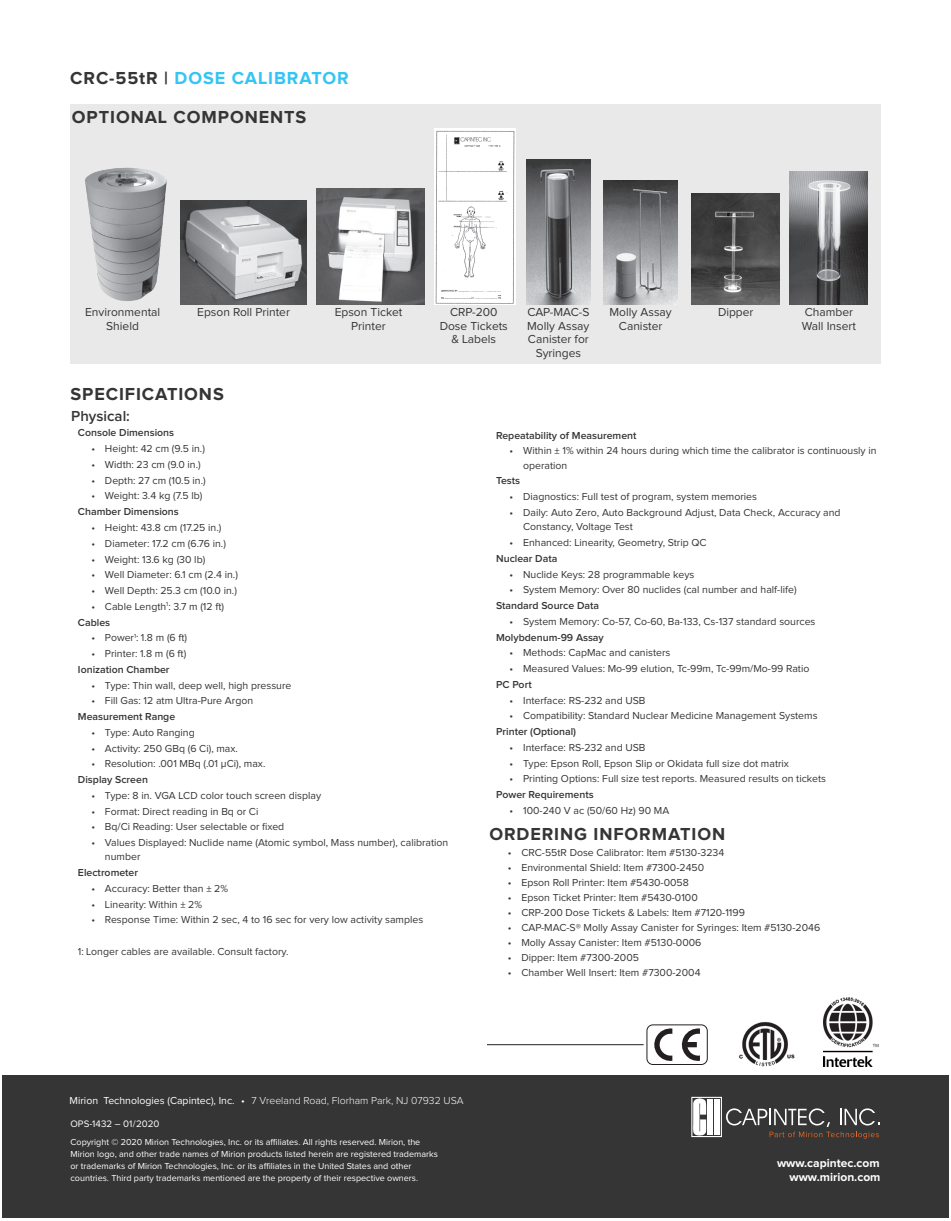
<style>
.page{position:relative;width:951px;height:1221px;background:#fff}
.page>*{position:absolute;margin:0;border:0;box-sizing:border-box;transform-origin:0 0}
.Small_Header{font:700 18px "Proxima Nova";letter-spacing:.05em;color:#363536}
.Small_Header-2{font:700 18px "Proxima Nova";letter-spacing:.05em;color:#33c5f3}
.Body_Copy_Small{font:600 15px "Proxima Nova";color:#363536}
.Body_Copy_Small-2{font:12px/13.5px "Proxima Nova";color:#363536;text-align:center}
.Body_Copy{font:700 12px "Proxima Nova";color:#fff}
.spec_bullet{font:10.5px/14.2px "Proxima Nova";color:#363536}
.spec_bullet-2{font:600 10.5px "Proxima Nova";color:#363536}
.Body_Copy-2{font:300 10.5px "Proxima Nova";color:#fff}
.Body_Copy-3{font:9.75px "Proxima Nova";color:#fff}
.Body_Copy-4{font:9px/12px "Proxima Nova";color:#fff}
.s1{color:#363536}
.s2{font-weight:400}
</style>
<div class="page">
<div style="left:70px;top:104px;width:811px;height:260px;background:#e9e9e9"></div>
<img style="left:181px;top:201px;width:125px;height:103px">
<img style="left:316px;top:189px;width:109px;height:115px">
<img style="left:434px;top:129px;width:82px;height:175px">
<img style="left:85px;top:167px;width:82px;height:134px">
<img style="left:789px;top:171px;width:78px;height:133px">
<img style="left:691px;top:193px;width:88px;height:111px">
<img style="left:526px;top:159px;width:64px;height:145px">
<img style="left:603px;top:181px;width:74px;height:123px">
<div style="left:2px;top:1074px;width:946px;height:143px;background:#363536"></div>
<svg style="left:681px;top:1028px;width:19px;height:33px"></svg>
<svg style="left:654px;top:1028px;width:18px;height:33px"></svg>
<div style="left:646px;top:1024px;width:61px;height:40px;border:1px solid #231f20;border-radius:6px"></div>
<hr style="left:487px;top:1044px;width:156px;height:1px;background:#231f20">
<img style="left:739px;top:1022px;width:56px;height:44px">
<img style="left:823px;top:997px;width:56px;height:69px">
<div style="left:691px;top:1096px;width:30px;height:41px;border:1px solid #fff"></div>
<div style="left:707px;top:1099px;width:6px;height:35px;background:#fff"></div>
<div style="left:713px;top:1099px;width:6px;height:35px;background:#fff"></div>
<svg style="left:693px;top:1098px;width:13px;height:37px"></svg>
<svg style="left:726px;top:1108px;width:153px;height:30px"></svg>
<p class="Small_Header-2" style="left:70px;top:70px;width:280px"><span class="s1">CRC-55tR |</span> DOSE CALIBRATOR</p>
<p class="Small_Header" style="left:72px;top:109px;width:236px">OPTIONAL COMPONENTS</p>
<p class="Body_Copy_Small-2" style="left:85px;top:306px;width:77px">Environmental<br>Shield</p>
<p class="Body_Copy_Small-2" style="left:801px;top:306px;width:56px;text-align:left">Chamber<br>Wall Insert</p>
<p class="Body_Copy_Small-2" style="left:197px;top:306px;width:94px">Epson Roll Printer</p>
<p class="Body_Copy_Small-2" style="left:334px;top:306px;width:69px">Epson Ticket<br>Printer</p>
<p class="Body_Copy_Small-2" style="left:439px;top:306px;width:70px">CRP-200<br>Dose Tickets &amp; Labels</p>
<p class="Body_Copy_Small-2" style="left:527px;top:306px;width:64px">CAP-MAC-S</p>
<p class="Body_Copy_Small-2" style="left:718px;top:306px;width:37px">Dipper</p>
<p class="Body_Copy_Small-2" style="left:527px;top:319px;width:64px">Molly Assay<br>Canister for<br>Syringes</p>
<p class="Body_Copy_Small-2" style="left:609px;top:306px;width:64px">Molly Assay<br>Canister</p>
<p class="Small_Header" style="left:70px;top:386px;width:155px">SPECIFICATIONS</p>
<p class="Body_Copy_Small" style="left:71px;top:409px;width:60px">Physical:</p>
<p class="spec_bullet-2" style="left:78px;top:428px;width:98px">Console Dimensions</p>
<p class="spec_bullet" style="left:91px;top:442px;width:115px">• Height: 42 cm (9.5 in.)</p>
<p class="spec_bullet" style="left:91px;top:458px;width:111px">• Width: 23 cm (9.0 in.)</p>
<p class="spec_bullet" style="left:91px;top:473px;width:116px">• Depth: 27 cm (10.5 in.)</p>
<p class="spec_bullet" style="left:91px;top:489px;width:112px">• Weight: 3.4 kg (7.5 lb)</p>
<p class="spec_bullet-2" style="left:78px;top:507px;width:102px">Chamber Dimensions</p>
<p class="spec_bullet" style="left:91px;top:521px;width:131px">• Height: 43.8 cm (17.25 in.)</p>
<p class="spec_bullet" style="left:91px;top:536px;width:136px">• Diameter: 17.2 cm (6.76 in.)</p>
<p class="spec_bullet" style="left:91px;top:552px;width:115px">• Weight: 13.6 kg (30 lb)</p>
<p class="spec_bullet" style="left:91px;top:568px;width:148px">• Well Diameter: 6.1 cm (2.4 in.)</p>
<p class="spec_bullet" style="left:91px;top:584px;width:147px">• Well Depth: 25.3 cm (10.0 in.)</p>
<p class="spec_bullet" style="left:91px;top:599px;width:134px">• Cable Length<sup>1</sup>: 3.7 m (12 ft)</p>
<p class="spec_bullet-2" style="left:78px;top:617px;width:34px">Cables</p>
<p class="spec_bullet" style="left:91px;top:631px;width:97px">• Power<sup>1</sup>: 1.8 m (6 ft)</p>
<p class="spec_bullet" style="left:91px;top:647px;width:96px">• Printer: 1.8 m (6 ft)</p>
<p class="spec_bullet-2" style="left:78px;top:664px;width:93px">Ionization Chamber</p>
<p class="spec_bullet" style="left:91px;top:678px;width:201px">• Type: Thin wall, deep well, high pressure</p>
<p class="spec_bullet" style="left:91px;top:694px;width:163px">• Fill Gas: 12 atm Ultra-Pure Argon</p>
<p class="spec_bullet-2" style="left:78px;top:711px;width:99px">Measurement Range</p>
<p class="spec_bullet" style="left:91px;top:725px;width:105px">• Type: Auto Ranging</p>
<p class="spec_bullet" style="left:91px;top:741px;width:148px">• Activity: 250 GBq (6 Ci), max.</p>
<p class="spec_bullet" style="left:91px;top:757px;width:175px">• Resolution: .001 MBq (.01 μCi), max.</p>
<p class="spec_bullet-2" style="left:78px;top:774px;width:71px">Display Screen</p>
<p class="spec_bullet" style="left:91px;top:788px;width:231px">• Type: 8 in. VGA LCD color touch screen display</p>
<p class="spec_bullet" style="left:91px;top:804px;width:168px">• Format: Direct reading in Bq or Ci</p>
<p class="spec_bullet" style="left:91px;top:820px;width:194px">• Bq/Ci Reading: User selectable or fixed</p>
<p class="spec_bullet" style="left:105px;top:836px;width:345px;text-indent:-13px">• Values Displayed: Nuclide name (Atomic symbol, Mass number), calibration number</p>
<p class="spec_bullet-2" style="left:78px;top:867px;width:62px">Electrometer</p>
<p class="spec_bullet" style="left:91px;top:881px;width:138px">• Accuracy: Better than ± 2%</p>
<p class="spec_bullet" style="left:91px;top:897px;width:112px">• Linearity: Within ± 2%</p>
<p class="spec_bullet" style="left:91px;top:913px;width:333px">• Response Time: Within 2 sec, 4 to 16 sec for very low activity samples</p>
<p class="spec_bullet" style="left:78px;top:944px;width:212px">1: Longer cables are available. Consult factory.</p>
<p class="spec_bullet-2" style="left:496px;top:430px;width:142px">Repeatability of Measurement</p>
<p class="spec_bullet" style="left:523px;top:444px;width:355px;text-indent:-14px">• Within ± 1% within 24 hours during which time the calibrator is continuously in operation</p>
<p class="spec_bullet-2" style="left:496px;top:476px;width:26px">Tests</p>
<p class="spec_bullet" style="left:509px;top:490px;width:249px">• Diagnostics: Full test of program, system memories</p>
<p class="spec_bullet" style="left:523px;top:506px;width:319px;text-indent:-14px">• Daily: Auto Zero, Auto Background Adjust, Data Check, Accuracy and<br>Constancy, Voltage Test</p>
<p class="spec_bullet" style="left:509px;top:536px;width:198px">• Enhanced: Linearity, Geometry, Strip QC</p>
<p class="spec_bullet-2" style="left:496px;top:553px;width:63px">Nuclear Data</p>
<p class="spec_bullet" style="left:509px;top:567px;width:186px">• Nuclide Keys: 28 programmable keys</p>
<p class="spec_bullet" style="left:509px;top:583px;width:288px">• System Memory: Over 80 nuclides (cal number and half-life)</p>
<p class="spec_bullet-2" style="left:496px;top:600px;width:104px">Standard Source Data</p>
<p class="spec_bullet" style="left:509px;top:614px;width:307px">• System Memory: Co-57, Co-60, Ba-133, Cs-137 standard sources</p>
<p class="spec_bullet-2" style="left:496px;top:632px;width:109px">Molybdenum-99 Assay</p>
<p class="spec_bullet" style="left:509px;top:646px;width:162px">• Methods: CapMac and canisters</p>
<p class="spec_bullet" style="left:509px;top:662px;width:301px">• Measured Values: Mo-99 elution, Tc-99m, Tc-99m/Mo-99 Ratio</p>
<p class="spec_bullet-2" style="left:496px;top:679px;width:37px">PC Port</p>
<p class="spec_bullet" style="left:509px;top:693px;width:137px">• Interface: RS-232 and USB</p>
<p class="spec_bullet" style="left:509px;top:709px;width:309px">• Compatibility: Standard Nuclear Medicine Management Systems</p>
<p class="spec_bullet-2" style="left:496px;top:726px;width:82px">Printer (Optional)</p>
<p class="spec_bullet" style="left:509px;top:740px;width:137px">• Interface: RS-232 and USB</p>
<p class="spec_bullet" style="left:509px;top:756px;width:281px">• Type: Epson Roll, Epson Slip or Okidata full size dot matrix</p>
<p class="spec_bullet" style="left:509px;top:772px;width:318px">• Printing Options: Full size test reports. Measured results on tickets</p>
<p class="spec_bullet-2" style="left:496px;top:789px;width:99px">Power Requirements</p>
<p class="spec_bullet" style="left:509px;top:803px;width:161px">• 100-240 V ac (50/60 Hz) 90 MA</p>
<p class="Small_Header" style="left:489px;top:825px;width:237px">ORDERING INFORMATION</p>
<p class="spec_bullet" style="left:508px;top:845px;width:218px">• CRC-55tR Dose Calibrator: Item #5130-3234</p>
<p class="spec_bullet" style="left:508px;top:860px;width:198px">• Environmental Shield: Item #7300-2450</p>
<p class="spec_bullet" style="left:508px;top:875px;width:183px">• Epson Roll Printer: Item #5430-0058</p>
<p class="spec_bullet" style="left:508px;top:890px;width:191px">• Epson Ticket Printer: Item #5430-0100</p>
<p class="spec_bullet" style="left:508px;top:905px;width:238px">• CRP-200 Dose Tickets &amp; Labels: Item #7120-1199</p>
<p class="spec_bullet" style="left:508px;top:920px;width:314px">• CAP-MAC-S® Molly Assay Canister for Syringes: Item #5130-2046</p>
<p class="spec_bullet" style="left:508px;top:935px;width:195px">• Molly Assay Canister: Item #5130-0006</p>
<p class="spec_bullet" style="left:508px;top:950px;width:133px">• Dipper: Item #7300-2005</p>
<p class="spec_bullet" style="left:508px;top:965px;width:194px">• Chamber Well Insert: Item #7300-2004</p>
<p class="Body_Copy-2" style="left:70px;top:1095px;width:395px"><span class="s2">Mirion Technologies (Capintec), Inc. •</span> 7 Vreeland Road, Florham Park, NJ 07932 USA</p>
<p class="Body_Copy-3" style="left:70px;top:1118px;width:90px">OPS-1432 – 01/2020</p>
<p class="Body_Copy-4" style="left:70px;top:1136px;width:369px">Copyright © 2020 Mirion Technologies, Inc. or its affiliates. All rights reserved. Mirion, the Mirion logo, and other trade names of Mirion products listed herein are registered trademarks or trademarks of Mirion Technologies, Inc. or its affiliates in the United States and other countries. Third party trademarks mentioned are the property of their respective owners.</p>
<p class="Body_Copy" style="left:777px;top:1157px;width:104px">www.capintec.com</p>
<p class="Body_Copy" style="left:789px;top:1171px;width:92px">www.mirion.com</p>
</div>
